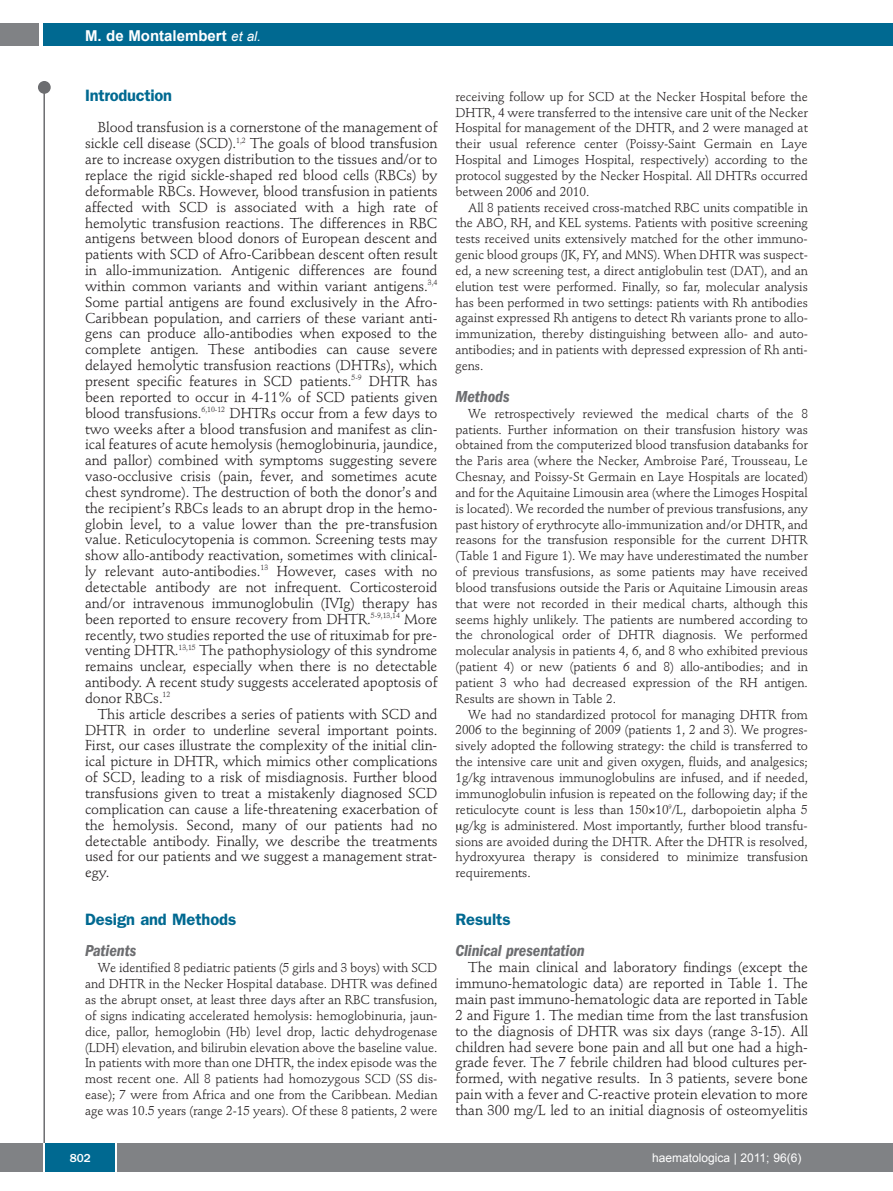
<style>
.page{position:relative;width:893px;height:1191px;background:#fff}
.page>*{position:absolute;margin:0;border:0;box-sizing:border-box;transform-origin:0 0}
.t1{font:600 16.5px "Franklin Gothic";letter-spacing:-.005em;color:#006991}
.t2{font:italic 600 condensed 16.5px "Franklin Gothic";letter-spacing:-.005em;color:#6c6d70}
.t3{font:700 15px "Arial";color:#fff}
.t4{font:14.25px/15.9px "Stempel Schneidler";letter-spacing:-.005em;color:#231f20;text-align:justify}
.t5{font:12.75px/15.9px "Stempel Schneidler";letter-spacing:-.005em;color:#231f20;text-align:justify}
.t6{font:12px "Arial";color:#fff}
.t7{font:500 12px "Franklin Gothic";color:#fff}
.s1{font-weight:400;font-style:italic;font-size:13.5px}
</style>
<div class="page">
<div style="left:38px;top:81px;width:13px;height:13px;background:#6c6d70;border-radius:50%"></div>
<hr style="left:43px;top:84px;width:2px;height:1061px;background:#6c6d70">
<div style="left:43px;top:23px;width:850px;height:22px;background:#006991"></div>
<div style="left:0;top:23px;width:39px;height:22px;background:#808285"></div>
<div style="left:0;top:1143px;width:893px;height:28px;background:#808285"></div>
<div style="left:45px;top:1143px;width:71px;height:28px;background:#006991"></div>
<hr style="left:43px;top:1143px;width:2px;height:28px;background:#fff">
<svg style="left:116px;top:1143px;width:1px;height:28px"></svg>
<p class="t3" style="left:85px;top:27px;width:177px">M. de Montalembert <span class="s1">et al.</span></p>
<p class="t1" style="left:85px;top:89px;width:88px">Introduction</p>
<p class="t4" style="left:85px;top:121px;width:354px;text-indent:13px">Blood transfusion is a cornerstone of the management of sickle cell disease (SCD).<sup>1,2</sup> The goals of blood transfusion are to increase oxygen distribution to the tissues and/or to replace the rigid sickle-shaped red blood cells (RBCs) by deformable RBCs. However, blood transfusion in patients affected with SCD is associated with a high rate of hemolytic transfusion reactions. The differences in RBC antigens between blood donors of European descent and patients with SCD of Afro-Caribbean descent often result in allo-immunization. Antigenic differences are found within common variants and within variant antigens.<sup>3,4<br></sup>Some partial antigens are found exclusively in the Afro-Caribbean population, and carriers of these variant anti&shy;gens can produce allo-antibodies when exposed to the complete antigen. These antibodies can cause severe delayed hemolytic transfusion reactions (DHTRs), which present specific features in SCD patients.<sup>5-9</sup> DHTR has been reported to occur in 4-11% of SCD patients given blood transfusions.<sup>6,10-12</sup> DHTRs occur from a few days to two weeks after a blood transfusion and manifest as clin&shy;ical features of acute hemolysis (hemoglobinuria, jaundice, and pallor) combined with symptoms suggesting severe vaso-occlusive crisis (pain, fever, and sometimes acute chest syndrome). The destruction of both the donor’s and the recipient’s RBCs leads to an abrupt drop in the hemo&shy;globin level, to a value lower than the pre-transfusion value. Reticulocytopenia is common. Screening tests may show allo-antibody reactivation, sometimes with clinical&shy;ly relevant auto-antibodies.<sup>13</sup> However, cases with no detectable antibody are not infrequent. Corticosteroid and/or intravenous immunoglobulin (IVIg) therapy has been reported to ensure recovery from DHTR.<sup>5-9,13,14</sup> More recently, two studies reported the use of rituximab for pre&shy;venting DHTR.<sup>13,15</sup> The pathophysiology of this syndrome remains unclear, especially when there is no detectable antibody. A recent study suggests accelerated apoptosis of donor RBCs.<sup>12</sup></p>
<p class="t4" style="left:85px;top:707px;width:354px;text-indent:13px">This article describes a series of patients with SCD and DHTR in order to underline several important points.<br>First, our cases illustrate the complexity of the initial clin&shy;ical picture in DHTR, which mimics other complications of SCD, leading to a risk of misdiagnosis. Further blood transfusions given to treat a mistakenly diagnosed SCD complication can cause a life-threatening exacerbation of the hemolysis. Second, many of our patients had no detectable antibody. Finally, we describe the treatments used for our patients and we suggest a management strat&shy;egy.</p>
<p class="t1" style="left:85px;top:913px;width:153px">Design and Methods</p>
<p class="t2" style="left:85px;top:945px;width:53px">Patients</p>
<p class="t5" style="left:85px;top:961px;width:354px;text-indent:13px">We identified 8 pediatric patients (5 girls and 3 boys) with SCD and DHTR in the Necker Hospital database. DHTR was defined as the abrupt onset, at least three days after an RBC transfusion, of signs indicating accelerated hemolysis: hemoglobinuria, jaun&shy;dice, pallor, hemoglobin (Hb) level drop, lactic dehydrogenase (LDH) elevation, and bilirubin elevation above the baseline value.<br>In patients with more than one DHTR, the index episode was the most recent one. All 8 patients had homozygous SCD (SS dis&shy;ease); 7 were from Africa and one from the Caribbean. Median age was 10.5 years (range 2-15 years). Of these 8 patients, 2 were</p>
<p class="t5" style="left:455px;top:90px;width:354px">receiving follow up for SCD at the Necker Hospital before the DHTR, 4 were transferred to the intensive care unit of the Necker Hospital for management of the DHTR, and 2 were managed at their usual reference center (Poissy-Saint Germain en Laye Hospital and Limoges Hospital, respectively) according to the protocol suggested by the Necker Hospital. All DHTRs occurred between 2006 and 2010.</p>
<p class="t5" style="left:455px;top:200px;width:354px;text-indent:13px">All 8 patients received cross-matched RBC units compatible in the ABO, RH, and KEL systems. Patients with positive screening tests received units extensively matched for the other immuno&shy;genic blood groups (JK, FY, and MNS). When DHTR was suspect&shy;ed, a new screening test, a direct antiglobulin test (DAT), and an elution test were performed. Finally, so far, molecular analysis has been performed in two settings: patients with Rh antibodies against expressed Rh antigens to detect Rh variants prone to allo&shy;immunization, thereby distinguishing between allo- and auto&shy;antibodies; and in patients with depressed expression of Rh anti&shy;gens.</p>
<p class="t2" style="left:455px;top:390px;width:56px">Methods</p>
<p class="t5" style="left:455px;top:406px;width:354px;text-indent:13px">We retrospectively reviewed the medical charts of the 8 patients. Further information on their transfusion history was obtained from the computerized blood transfusion databanks for the Paris area (where the Necker, Ambroise Paré, Trousseau, Le Chesnay, and Poissy-St Germain en Laye Hospitals are located) and for the Aquitaine Limousin area (where the Limoges Hospital is located). We recorded the number of previous transfusions, any past history of erythrocyte allo-immunization and/or DHTR, and reasons for the transfusion responsible for the current DHTR (Table 1 and Figure 1). We may have underestimated the number of previous transfusions, as some patients may have received blood transfusions outside the Paris or Aquitaine Limousin areas that were not recorded in their medical charts, although this seems highly unlikely. The patients are numbered according to the chronological order of DHTR diagnosis. We performed molecular analysis in patients 4, 6, and 8 who exhibited previous (patient 4) or new (patients 6 and 8) allo-antibodies; and in patient 3 who had decreased expression of the RH antigen.<br>Results are shown in Table 2.</p>
<p class="t5" style="left:468px;top:707px;width:341px">We had no standardized protocol for managing DHTR from</p>
<p class="t5" style="left:455px;top:723px;width:354px">2006 to the beginning of 2009 (patients 1, 2 and 3). We progres-</p>
<p class="t5" style="left:455px;top:739px;width:354px">sively adopted the following strategy: the child is transferred to</p>
<p class="t5" style="left:455px;top:755px;width:354px">the intensive care unit and given oxygen, fluids, and analgesics;</p>
<p class="t5" style="left:455px;top:771px;width:354px">1g/kg intravenous immunoglobulins are infused, and if needed,</p>
<p class="t5" style="left:455px;top:786px;width:354px">immunoglobulin infusion is repeated on the following day; if the</p>
<p class="t5" style="left:455px;top:802px;width:354px">reticulocyte count is less than 150 10<sup>9</sup>/L, darbopoietin alpha 5</p>
<p class="t5" style="left:463px;top:818px;width:347px">g/kg is administered. Most importantly, further blood transfu-</p>
<p class="t5" style="left:455px;top:834px;width:354px">sions are avoided during the DHTR. After the DHTR is resolved,</p>
<p class="t5" style="left:455px;top:850px;width:354px">hydroxyurea therapy is considered to minimize transfusion</p>
<p class="t5" style="left:455px;top:866px;width:77px">requirements.</p>
<p class="t1" style="left:455px;top:913px;width:57px">Results</p>
<p class="t2" style="left:455px;top:945px;width:131px">Clinical presentation</p>
<p class="t4" style="left:455px;top:961px;width:354px;text-indent:13px">The main clinical and laboratory findings (except the immuno-hematologic data) are reported in Table 1. The main past immuno-hematologic data are reported in Table 2 and Figure 1. The median time from the last transfusion to the diagnosis of DHTR was six days (range 3-15). All children had severe bone pain and all but one had a high&shy;grade fever. The 7 febrile children had blood cultures per&shy;formed, with negative results. In 3 patients, severe bone pain with a fever and C-reactive protein elevation to more than 300 mg/L led to an initial diagnosis of osteomyelitis</p>
<p class="t7" style="left:70px;top:1154px;width:23px">802</p>
<p class="t6" style="left:652px;top:1151px;width:151px">haematologica | 2011; 96(6)</p>
</div>
